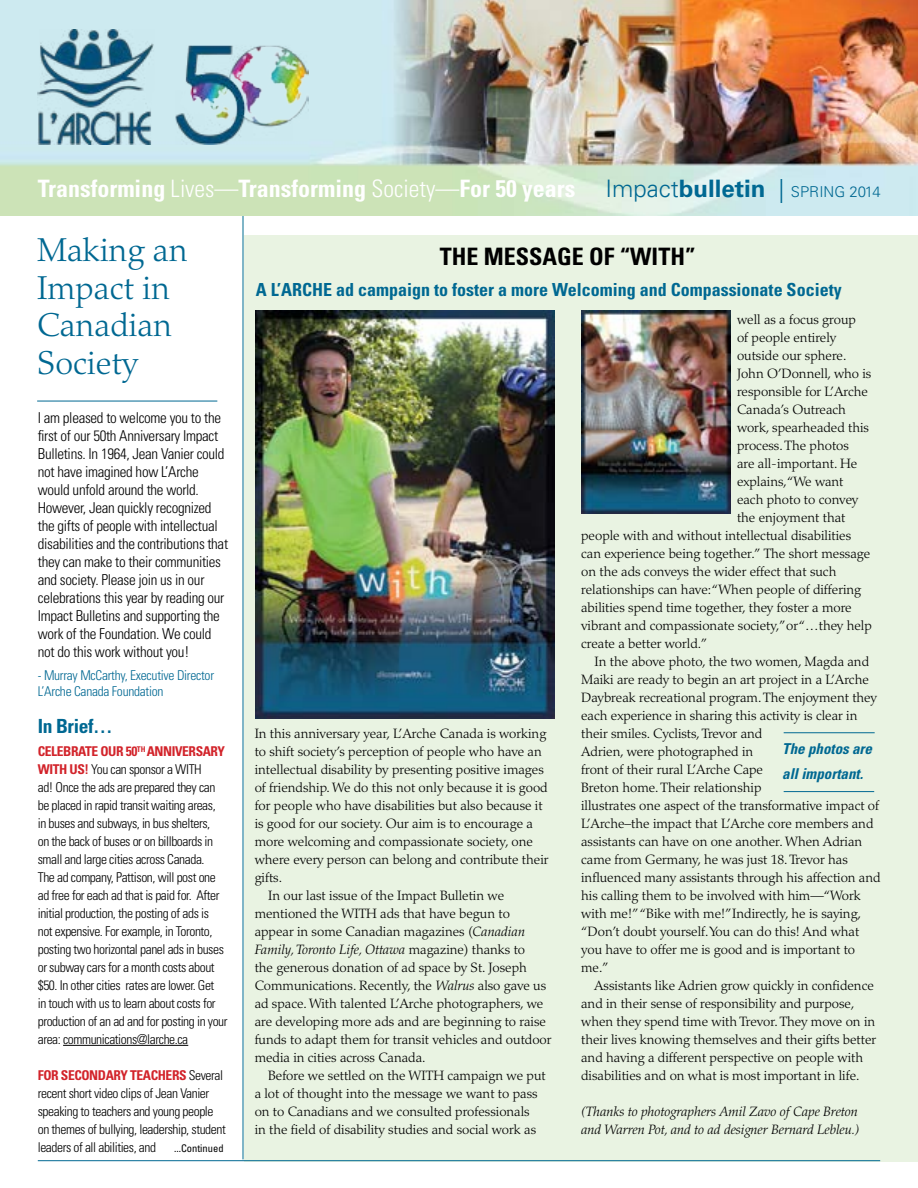
<style>
.page{position:relative;width:918px;height:1188px;background:#fff}
.page>*{position:absolute;margin:0;border:0;box-sizing:border-box;transform-origin:0 0}
.t1{font:300 33px/37.5px "Palatino LT Std";color:#006892}
.t2{font:700 condensed 24px "Univers LT Std";color:#fff}
.t3{font:700 condensed 24px "Univers LT Std";color:#000}
.t4{font:700 condensed 19.5px "Univers LT Std";letter-spacing:-.02em;color:#006892}
.t5{font:700 condensed 18px "Univers LT Std";color:#006892}
.t6{font:300 condensed 15px/18px "Univers LT Std";letter-spacing:-.02em;color:#000}
.t7{font:300 15px "Univers LT Std";color:#006892}
.t8{font:italic 700 condensed 15px/24.8px "Univers LT Std";color:#006892}
.t9{font:300 13.5px "Palatino LT Std";color:#000}
.t10{font:300 condensed 13.5px/18px "Univers LT Std";letter-spacing:-.03em;color:#000}
.t11{font:italic 300 13.5px/18px "Palatino LT Std";color:#000}
.t12{font:300 condensed 13.5px/16.2px "Univers LT Std";letter-spacing:-.02em;color:#006892}
.t13{font:condensed 10.5px "Univers LT Std";color:#000}
.s1{font-weight:300}
.s2{font-size:24px}
.s3{font-weight:700;font-size:24px}
.s4{font-weight:700;color:#d2232a}
.s5{font-style:italic}
.s6{font-style:normal}
</style>
<div class="page">
<div style="left:244px;top:235px;width:674px;height:926px;background:#e9f3e2"></div>
<img style="left:0;top:0;width:918px;height:216px">
<hr style="left:37px;top:401px;width:180px;height:1px;background:#006892">
<hr style="left:63px;top:1045px;width:125px;height:1px;background:#000">
<hr style="left:38px;top:1160px;width:842px;height:1px;background:#006892">
<hr style="left:243px;top:216px;width:1px;height:943px;background:#006c90">
<img style="left:38px;top:29px;width:271px;height:116px">
<img style="left:255px;top:311px;width:299px;height:407px">
<img style="left:581px;top:310px;width:149px;height:204px">
<hr style="left:784px;top:732px;width:91px;height:1px;background:#006892">
<hr style="left:784px;top:791px;width:90px;height:1px;background:#006892">
<h2 class="t2" style="left:38px;top:174px;width:539px">Transforming <span class="s1">Lives—</span>Transforming <span class="s1">Society—</span>For 50 years</h2>
<p class="t7" style="left:606px;top:183px;width:277px"><span class="s2">Impact</span><span class="s3">bulletin</span> <span class="s2">|</span> SPRING 2014</p>
<h1 class="t1" style="left:37px;top:232px;width:152px">Making an<br>Impact in<br>Canadian<br>Society</h1>
<p class="t6" style="left:38px;top:409px;width:192px">I am pleased to welcome you to the first of our 50th Anniversary Impact Bulletins. In 1964, Jean Vanier could not have imagined how L’Arche would unfold around the world.<br>However, Jean quickly recognized the gifts of people with intellectual disabilities and the contributions that they can make to their communities and society. Please join us in our celebrations this year by reading our Impact Bulletins and supporting the work of the Foundation. We could not do this work without you!</p>
<p class="t12" style="left:38px;top:667px;width:178px">- Murray McCarthy, Executive Director<br>L’Arche Canada Foundation</p>
<h3 class="t4" style="left:38px;top:714px;width:76px">In Brief…</h3>
<p class="t10" style="left:38px;top:742px;width:191px"><span class="s4">Celebrate our 50</span><sup>th</sup> <span class="s4">anniversary with us!</span> You can sponsor a WITH<br>ad! Once the ads are prepared they can be placed in rapid transit waiting areas, in buses and subways, in bus shelters,<br>on the back of buses or on billboards in small and large cities across Canada.<br>The ad company, Pattison, will post one ad free for each ad that is paid for. After initial production, the posting of ads is<br>not expensive. For example, in Toronto, posting two horizontal panel ads in buses or subway cars for a month costs about $50. In other cities rates are lower. Get<br>in touch with us to learn about costs for production of an ad and for posting in your area: communications@larche.ca</p>
<p class="t10" style="left:38px;top:1066px;width:190px"><span class="s4">For Secondary Teachers</span> Several recent short video clips of Jean Vanier speaking to teachers and young people on themes of bullying, leadership, student leaders of all abilities, and</p>
<p class="t13" style="left:174px;top:1141px;width:51px">...Continued</p>
<h2 class="t3" style="left:440px;top:242px;width:257px">The message of “WITH”</h2>
<h3 class="t5" style="left:256px;top:279px;width:587px">A L’ARCHE ad campaign to foster a more Welcoming and Compassionate Society</h3>
<p class="t9" style="left:255px;top:726px;width:293px">In this anniversary year, L’Arche Canada is working</p>
<p class="t9" style="left:255px;top:744px;width:289px">to shift society’s perception of people who have an</p>
<p class="t9" style="left:255px;top:762px;width:291px">intellectual disability by presenting positive images</p>
<p class="t9" style="left:255px;top:780px;width:295px">of friendship. We do this not only because it is good</p>
<p class="t9" style="left:255px;top:798px;width:290px">for people who have disabilities but also because it</p>
<p class="t9" style="left:255px;top:816px;width:280px">is good for our society. Our aim is to encourage a</p>
<p class="t9" style="left:255px;top:834px;width:280px">more welcoming and compassionate society, one</p>
<p class="t9" style="left:255px;top:852px;width:295px">where every person can belong and contribute their</p>
<p class="t9" style="left:255px;top:870px;width:29px">gifts.</p>
<p class="t9" style="left:268px;top:888px;width:238px">In our last issue of the Impact Bulletin we</p>
<p class="t9" style="left:255px;top:906px;width:257px">mentioned the WITH ads that have begun to</p>
<p class="t9" style="left:255px;top:924px;width:272px">appear in some Canadian magazines (<span class="s5">Canadian</span></p>
<p class="t11" style="left:255px;top:941px;width:272px">Family, Toronto Life, Ottawa <span class="s6">magazine) thanks to</span></p>
<p class="t9" style="left:255px;top:960px;width:274px">the generous donation of ad space by St. Joseph</p>
<p class="t9" style="left:255px;top:978px;width:293px">Communications. Recently, the <span class="s5">Walrus</span> also gave us</p>
<p class="t9" style="left:255px;top:996px;width:290px">ad space. With talented L’Arche photographers, we</p>
<p class="t9" style="left:255px;top:1014px;width:293px">are developing more ads and are beginning to raise</p>
<p class="t9" style="left:255px;top:1032px;width:298px">funds to adapt them for transit vehicles and outdoor</p>
<p class="t9" style="left:255px;top:1050px;width:172px">media in cities across Canada.</p>
<p class="t9" style="left:268px;top:1068px;width:279px">Before we settled on the WITH campaign we put</p>
<p class="t9" style="left:255px;top:1086px;width:284px">a lot of thought into the message we want to pass</p>
<p class="t9" style="left:255px;top:1104px;width:277px">on to Canadians and we consulted professionals</p>
<p class="t9" style="left:255px;top:1122px;width:283px">in the field of disability studies and social work as</p>
<p class="t9" style="left:737px;top:312px;width:121px">well as a focus group</p>
<p class="t9" style="left:737px;top:330px;width:101px">of people entirely</p>
<p class="t9" style="left:737px;top:347px;width:111px">outside our sphere.</p>
<p class="t9" style="left:737px;top:365px;width:136px">John O’Donnell, who is</p>
<p class="t9" style="left:737px;top:383px;width:133px">responsible for L’Arche</p>
<p class="t9" style="left:737px;top:401px;width:111px">Canada’s Outreach</p>
<p class="t9" style="left:737px;top:419px;width:134px">work, spearheaded this</p>
<p class="t9" style="left:737px;top:437px;width:113px">process. The photos</p>
<p class="t9" style="left:737px;top:455px;width:122px">are all-important. He</p>
<p class="t9" style="left:737px;top:473px;width:108px">explains, “We want</p>
<p class="t9" style="left:737px;top:491px;width:123px">each photo to convey</p>
<p class="t9" style="left:737px;top:509px;width:110px">the enjoyment that</p>
<p class="t9" style="left:581px;top:527px;width:272px">people with and without intellectual disabilities</p>
<p class="t9" style="left:581px;top:545px;width:291px">can experience being together.” The short message</p>
<p class="t9" style="left:581px;top:563px;width:257px">on the ads conveys the wider effect that such</p>
<p class="t9" style="left:581px;top:581px;width:282px">relationships can have: “When people of differing</p>
<p class="t9" style="left:581px;top:599px;width:272px">abilities spend time together, they foster a more</p>
<p class="t9" style="left:581px;top:617px;width:292px">vibrant and compassionate society,”or “…they help</p>
<p class="t9" style="left:581px;top:635px;width:128px">create a better world.”</p>
<p class="t9" style="left:595px;top:653px;width:276px">In the above photo, the two women, Magda and</p>
<p class="t9" style="left:581px;top:671px;width:289px">Maiki are ready to begin an art project in a L’Arche</p>
<p class="t9" style="left:581px;top:689px;width:297px">Daybreak recreational program. The enjoyment they</p>
<p class="t9" style="left:581px;top:707px;width:278px">each experience in sharing this activity is clear in</p>
<p class="t9" style="left:581px;top:725px;width:183px">their smiles. Cyclists, Trevor and</p>
<p class="t9" style="left:581px;top:743px;width:174px">Adrien, were photographed in</p>
<p class="t9" style="left:581px;top:761px;width:183px">front of their rural L’Arche Cape</p>
<p class="t9" style="left:581px;top:779px;width:182px">Breton home. Their relationship</p>
<p class="t9" style="left:581px;top:797px;width:300px">illustrates one aspect of the transformative impact of</p>
<p class="t9" style="left:581px;top:815px;width:294px">L’Arche–the impact that L’Arche core members and</p>
<p class="t9" style="left:581px;top:833px;width:283px">assistants can have on one another. When Adrian</p>
<p class="t9" style="left:581px;top:851px;width:268px">came from Germany, he was just 18. Trevor has</p>
<p class="t9" style="left:581px;top:869px;width:301px">influenced many assistants through his affection and</p>
<p class="t9" style="left:581px;top:887px;width:281px">his calling them to be involved with him—“Work</p>
<p class="t9" style="left:581px;top:905px;width:281px">with me!” “Bike with me!”Indirectly, he is saying,</p>
<p class="t9" style="left:581px;top:923px;width:280px">“Don’t doubt yourself. You can do this! And what</p>
<p class="t9" style="left:581px;top:941px;width:276px">you have to offer me is good and is important to</p>
<p class="t9" style="left:581px;top:959px;width:29px">me.”</p>
<p class="t9" style="left:594px;top:977px;width:281px">Assistants like Adrien grow quickly in confidence</p>
<p class="t9" style="left:581px;top:995px;width:275px">and in their sense of responsibility and purpose,</p>
<p class="t9" style="left:581px;top:1013px;width:296px">when they spend time with Trevor. They move on in</p>
<p class="t9" style="left:581px;top:1031px;width:297px">their lives knowing themselves and their gifts better</p>
<p class="t9" style="left:581px;top:1049px;width:284px">and having a different perspective on people with</p>
<p class="t9" style="left:581px;top:1067px;width:280px">disabilities and on what is most important in life.</p>
<p class="t11" style="left:581px;top:1102px;width:280px">(Thanks to photographers Amil Zavo of Cape Breton and Warren Pot, and to ad designer Bernard Lebleu.)</p>
<p class="t8" style="left:782px;top:736px;width:91px">The photos are all important.</p>
</div>
